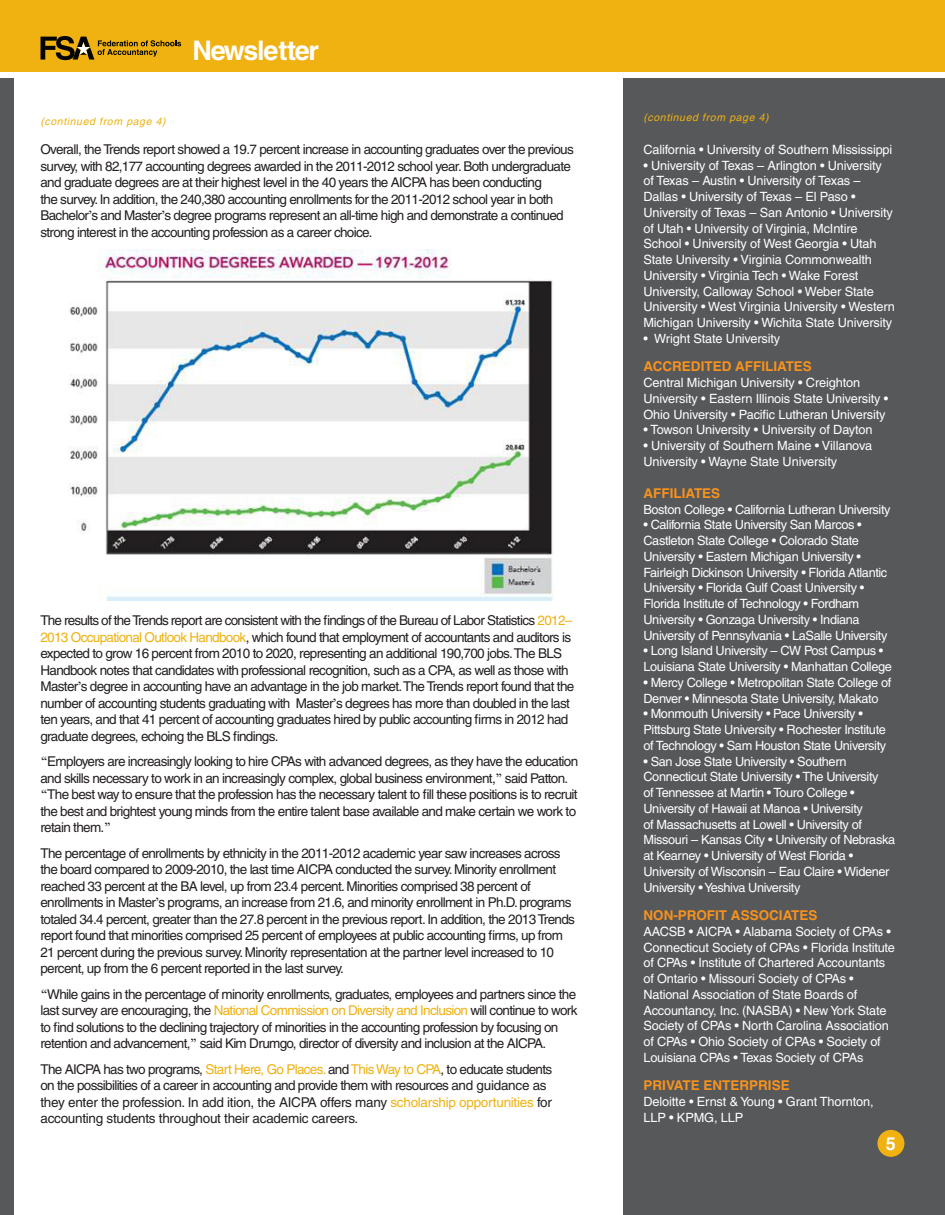
<style>
.page{position:relative;width:945px;height:1215px;background:#fff}
.page>*{position:absolute;margin:0;border:0;box-sizing:border-box;transform-origin:0 0}
.t1{font:700 27px "Helvetica";letter-spacing:-.05em;color:#fff}
.t2{font:700 18px "Helvetica";color:#fff}
.FSA_Body_Paragraph{font:13.5px/16.5px "Helvetica";letter-spacing:-.05em;color:#231f20}
.Member_List_Subhead{font:700 13.5px "Helvetica";color:#f7931d}
.FSA-MemListText{font:12.75px/15.8px "Helvetica";letter-spacing:-.03em;color:#fff}
.FSA-MemListText-2{font:12.75px/15.8px "Helvetica";letter-spacing:-.01em;color:#fff}
.FSA-SB_Continued_lin{font:italic 10.5px "Helvetica";letter-spacing:.06em;color:#efb211}
.FSA-Body_Continued_l{font:italic 10.5px "Helvetica";letter-spacing:.06em;color:#efb211}
.s1{font-family:"Sabon"}
.s2{color:#efb211}
</style>
<div class="page">
<div style="left:624px;top:78px;width:321px;height:1137px;background:#57585a"></div>
<div style="left:0;top:78px;width:14px;height:1137px;background:#57585a"></div>
<div style="left:0;top:0;width:945px;height:72px;background:#efb211"></div>
<div style="left:877px;top:1130px;width:27px;height:27px;background:#efb211;border-radius:50%"></div>
<svg style="left:40px;top:36px;width:141px;height:24px"></svg>
<img style="left:69px;top:249px;width:485px;height:351px">
<h1 class="t1" style="left:193px;top:34px;width:128px">Newsletter</h1>
<p class="FSA-Body_Continued_l" style="left:40px;top:115px;width:127px">(continued from page 4)</p>
<p class="FSA_Body_Paragraph" style="left:40px;top:141px;width:535px">Overall, the Trends report showed a 19.7 percent increase in accounting graduates over the previous survey, with 82,177 accounting degrees awarded in the 2011-2012 school year. Both undergraduate and graduate degrees are at their highest level in the 40 years the AICPA has been conducting<br>the survey. In addition, the 240,380 accounting enrollments for the 2011-2012 school year in both Bachelor<span class="s1">’</span>s and Master<span class="s1">’</span>s degree programs represent an all-time high and demonstrate a continued strong interest in the accounting profession as a career choice.</p>
<p class="FSA_Body_Paragraph" style="left:40px;top:612px;width:535px">The results of the Trends report are consistent with the findings of the Bureau of Labor Statistics <span class="s2">2012– 2013 Occupational Outlook Handbook</span>, which found that employment of accountants and auditors is expected to grow 16 percent from 2010 to 2020, representing an additional 190,700 jobs. The BLS Handbook notes that candidates with professional recognition, such as a CPA, as well as those with Master<span class="s1">’</span>s degree in accounting have an advantage in the job market. The Trends report found that the number of accounting students graduating with Master<span class="s1">’</span>s degrees has more than doubled in the last ten years, and that 41 percent of accounting graduates hired by public accounting firms in 2012 had graduate degrees, echoing the BLS findings.</p>
<p class="FSA_Body_Paragraph" style="left:40px;top:753px;width:539px"><span class="s1">“</span>Employers are increasingly looking to hire CPAs with advanced degrees, as they have the education and skills necessary to work in an increasingly complex, global business environment,<span class="s1">”</span> said Patton. <span class="s1">“</span>The best way to ensure that the profession has the necessary talent to fill these positions is to recruit the best and brightest young minds from the entire talent base available and make certain we work to retain them.<span class="s1">”</span></p>
<p class="FSA_Body_Paragraph" style="left:40px;top:845px;width:536px">The percentage of enrollments by ethnicity in the 2011-2012 academic year saw increases across the board compared to 2009-2010, the last time AICPA conducted the survey. Minority enrollment reached 33 percent at the BA level, up from 23.4 percent. Minorities comprised 38 percent of enrollments in Master<span class="s1">’</span>s programs, an increase from 21.6, and minority enrollment in Ph.D. programs totaled 34.4 percent, greater than the 27.8 percent in the previous report. In addition, the 2013 Trends report found that minorities comprised 25 percent of employees at public accounting firms, up from 21 percent during the previous survey. Minority representation at the partner level increased to 10 percent, up from the 6 percent reported in the last survey.</p>
<p class="FSA_Body_Paragraph" style="left:40px;top:986px;width:539px"><span class="s1">“</span>While gains in the percentage of minority enrollments, graduates, employees and partners since the last survey are encouraging, the <span class="s2">National Commission on Diversity and Inclusion</span> will continue to work to find solutions to the declining trajectory of minorities in the accounting profession by focusing on retention and advancement,<span class="s1">”</span> said Kim Drumgo, director of diversity and inclusion at the AICPA.</p>
<p class="FSA_Body_Paragraph" style="left:40px;top:1061px;width:513px">The AICPA has two programs, <span class="s2">Start Here, Go Places.</span> and <span class="s2">This Way to CPA</span>, to educate students on the possibilities of a career in accounting and provide them with resources and guidance as they enter the profession. In add ition, the AICPA offers many <span class="s2">scholarship opportunities</span> for accounting students throughout their academic careers.</p>
<p class="FSA-SB_Continued_lin" style="left:644px;top:111px;width:127px">(continued from page 4)</p>
<p class="FSA-MemListText-2" style="left:644px;top:142px;width:250px">California • University of Southern Mississippi</p>
<p class="FSA-MemListText-2" style="left:644px;top:157px;width:253px">• University of Texas – Arlington • University of Texas – Austin • University of Texas – Dallas • University of Texas – El Paso • University of Texas – San Antonio • University of Utah • University of Virginia, McIntire School • University of West Georgia • Utah State University • Virginia Commonwealth University • Virginia Tech • Wake Forest University, Calloway School • Weber State University • West Virginia University • Western Michigan University • Wichita State University</p>
<p class="FSA-MemListText-2" style="left:644px;top:331px;width:138px">• Wright State University</p>
<p class="Member_List_Subhead" style="left:644px;top:358px;width:170px">ACCREDITED AFFILIATES</p>
<p class="FSA-MemListText-2" style="left:644px;top:375px;width:246px">Central Michigan University • Creighton<br>University • Eastern Illinois State University •<br>Ohio University • Pacific Lutheran University</p>
<p class="FSA-MemListText-2" style="left:644px;top:422px;width:231px">• Towson University • University of Dayton</p>
<p class="FSA-MemListText-2" style="left:644px;top:438px;width:230px">• University of Southern Maine • Villanova<br>University • Wayne State University</p>
<p class="Member_List_Subhead" style="left:644px;top:485px;width:78px">AFFILIATES</p>
<p class="FSA-MemListText" style="left:644px;top:501px;width:249px">Boston College • California Lutheran University</p>
<p class="FSA-MemListText" style="left:644px;top:517px;width:245px">• California State University San Marcos • Castleton State College • Colorado State University • Eastern Michigan University • Fairleigh Dickinson University • Florida Atlantic University • Florida Gulf Coast University • Florida Institute of Technology • Fordham University • Gonzaga University • Indiana University of Pennsylvania • LaSalle University</p>
<p class="FSA-MemListText" style="left:644px;top:643px;width:250px">• Long Island University – CW Post Campus •<br>Louisiana State University • Manhattan College</p>
<p class="FSA-MemListText" style="left:644px;top:674px;width:249px">• Mercy College • Metropolitan State College of<br>Denver • Minnesota State University, Makato</p>
<p class="FSA-MemListText" style="left:644px;top:706px;width:244px">• Monmouth University • Pace University •<br>Pittsburg State University • Rochester Institute of Technology • Sam Houston State University</p>
<p class="FSA-MemListText" style="left:644px;top:753px;width:253px">• San Jose State University • Southern Connecticut State University • The University<br>of Tennessee at Martin • Touro College • University of Hawaii at Manoa • University<br>of Massachusetts at Lowell • University of Missouri – Kansas City • University of Nebraska at Kearney • University of West Florida • University of Wisconsin – Eau Claire • Widener University • Yeshiva University</p>
<p class="Member_List_Subhead" style="left:644px;top:907px;width:176px">NON-PROFIT ASSOCIATES</p>
<p class="FSA-MemListText" style="left:644px;top:923px;width:253px">AACSB • AICPA • Alabama Society of CPAs • Connecticut Society of CPAs • Florida Institute of CPAs • Institute of Chartered Accountants of Ontario • Missouri Society of CPAs • National Association of State Boards of Accountancy, Inc. (NASBA) • New York State Society of CPAs • North Carolina Association of CPAs • Ohio Society of CPAs • Society of Louisiana CPAs • Texas Society of CPAs</p>
<p class="Member_List_Subhead" style="left:644px;top:1077px;width:148px">PRIVATE ENTERPRISE</p>
<p class="FSA-MemListText-2" style="left:644px;top:1094px;width:232px">Deloitte • Ernst &amp; Young • Grant Thornton,<br>LLP • KPMG, LLP</p>
<h2 class="t2" style="left:886px;top:1133px;width:12px">5</h2>
</div>
